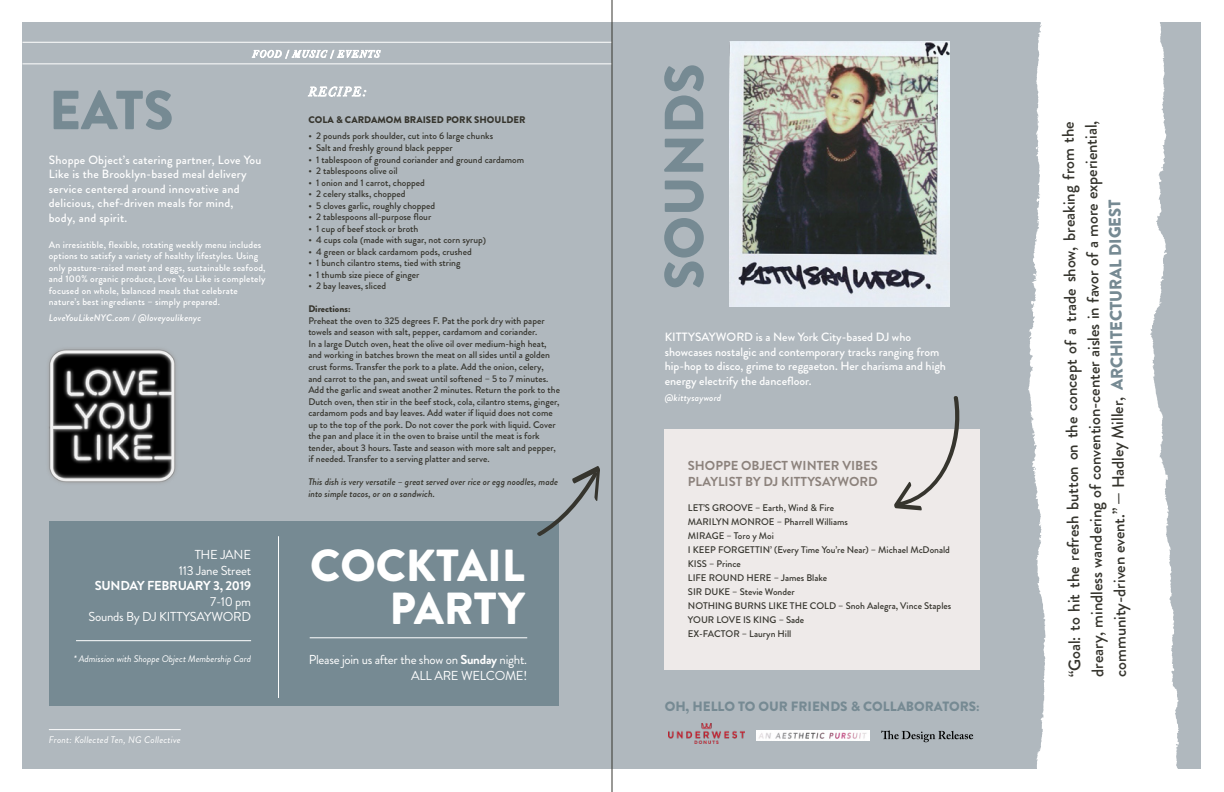
<style>
.page{position:relative;width:1224px;height:792px;background:#fff}
.page>*{position:absolute;margin:0;border:0;box-sizing:border-box;transform-origin:0 0}
.t1{font:900 55px "Brandon Grotesque";color:#768a93}
.t2{font:900 44.9px/43px "Brandon Grotesque";color:#fff;text-align:right}
.t3{font:500 16.8px/22.6px "Brandon Grotesque";color:#36352e;text-align:justify}
.t4{font:900 13.5px "Brandon Grotesque";color:#768a93}
.t5{font:13px/15.6px "Brandon Grotesque";letter-spacing:-.02em;color:#fff;text-align:right}
.t6{font:700 13px/15.6px "Brandon Grotesque";color:#8c827c}
.t7{font:700 13px "Brandon Grotesque";letter-spacing:-.02em;color:#fff}
.t8{font:500 12px/14.4px "Brandon Grotesque";color:#fff}
.t9{font:500 12px/14.4px "Brandon Grotesque";letter-spacing:.02em;color:#fff}
.t10{font:500 9.6px/11.5px "Brandon Grotesque";color:#36352e}
.t11{font:500 9.6px/11.5px "Brandon Grotesque";letter-spacing:.02em;color:#fff}
.t12{font:italic 500 9.6px/11.5px "Brandon Grotesque";color:#36352e}
.t13{font:italic 500 9.6px "Brandon Grotesque";letter-spacing:.02em;color:#fff}
.t14{font:900 9.6px "Brandon Grotesque";color:#36352e}
.t15{font:italic 9.6px "Brandon Grotesque";color:#fff}
.t16{font:italic 9.6px "Brandon Grotesque";letter-spacing:.02em;color:#fff}
.s1{font-weight:700}
.s2{font-weight:900;color:#768a93}
</style>
<div class="page">
<div style="left:22px;top:22px;width:1180px;height:748px;background:#b0b8be"></div>
<img style="left:730px;top:42px;width:219px;height:265px">
<img style="left:48px;top:349px;width:128px;height:134px">
<hr style="left:22px;top:42px;width:590px;height:1px;background:#fff">
<hr style="left:22px;top:63px;width:590px;height:1px;background:#fff">
<svg style="left:252px;top:41px;width:129px;height:24px"></svg>
<hr style="left:49px;top:729px;width:132px;height:1px;background:#fff">
<div style="left:664px;top:429px;width:315px;height:241px;background:#eeeae9"></div>
<svg style="left:894px;top:396px;width:66px;height:115px"></svg>
<img style="left:757px;top:730px;width:112px;height:10px">
<svg style="left:881px;top:730px;width:92px;height:12px"></svg>
<img style="left:668px;top:724px;width:77px;height:19px">
<svg style="left:308px;top:87px;width:58px;height:9px"></svg>
<div style="left:49px;top:522px;width:510px;height:184px;background:#768a93"></div>
<hr style="left:310px;top:637px;width:217px;height:1px;background:#fff">
<hr style="left:76px;top:640px;width:175px;height:1px;background:#fff">
<hr style="left:278px;top:536px;width:1px;height:162px;background:#fff">
<svg style="left:536px;top:466px;width:64px;height:70px"></svg>
<svg style="left:1140px;top:22px;width:39px;height:748px;fill:#fff"></svg>
<svg style="left:1028px;top:22px;width:112px;height:748px;fill:#fff"></svg>
<hr style="left:612px;top:0;width:1px;height:792px;background:#36352e">
<h1 class="t1" style="left:49px;top:71px;width:126px">EATS</h1>
<p class="t9" style="left:49px;top:153px;width:214px">Shoppe Object’s catering partner, Love You Like is the Brooklyn-based meal delivery service centered around innovative and delicious, chef-driven meals for mind, body, and spirit.</p>
<p class="t11" style="left:49px;top:239px;width:218px">An irresistible, flexible, rotating weekly menu includes options to satisfy a variety of healthy lifestyles. Using only pasture-raised meat and eggs, sustainable seafood, and 100% organic produce, Love You Like is completely focused on whole, balanced meals that celebrate nature’s best ingredients – simply prepared.</p>
<p class="t13" style="left:49px;top:311px;width:154px">LoveYouLikeNYC.com / @loveyoulikenyc</p>
<h3 class="t5" style="left:179px;top:547px;width:74px">THE JANE<br>113 Jane Street</h3>
<h3 class="t7" style="left:95px;top:577px;width:158px">SUNDAY FEBRUARY 3, 2019</h3>
<h3 class="t5" style="left:88px;top:594px;width:164px">7-10 pm<br>Sounds By DJ KITTYSAYWORD</h3>
<p class="t15" style="left:74px;top:652px;width:179px">* Admission with Shoppe Object Membership Card</p>
<p class="t16" style="left:49px;top:733px;width:133px">Front: Kollected Ten, NG Collective</p>
<p class="t14" style="left:308px;top:113px;width:219px">COLA &amp; CARDAMOM BRAISED PORK SHOULDER</p>
<p class="t10" style="left:308px;top:131px;width:186px">• 2 pounds pork shoulder, cut into 6 large chunks</p>
<p class="t10" style="left:308px;top:142px;width:146px">• Salt and freshly ground black pepper</p>
<p class="t10" style="left:308px;top:154px;width:217px">• 1 tablespoon of ground coriander and ground cardamom</p>
<p class="t10" style="left:308px;top:165px;width:91px">• 2 tablespoons olive oil</p>
<p class="t10" style="left:308px;top:177px;width:118px">• 1 onion and 1 carrot, chopped</p>
<p class="t10" style="left:308px;top:188px;width:99px">• 2 celery stalks, chopped</p>
<p class="t10" style="left:308px;top:200px;width:128px">• 5 cloves garlic, roughly chopped</p>
<p class="t10" style="left:308px;top:211px;width:124px">• 2 tablespoons all-purpose flour</p>
<p class="t10" style="left:308px;top:223px;width:112px">• 1 cup of beef stock or broth</p>
<p class="t10" style="left:308px;top:234px;width:179px">• 4 cups cola (made with sugar, not corn syrup)</p>
<p class="t10" style="left:308px;top:246px;width:165px">• 4 green or black cardamom pods, crushed</p>
<p class="t10" style="left:308px;top:257px;width:154px">• 1 bunch cilantro stems, tied with string</p>
<p class="t10" style="left:308px;top:269px;width:113px">• 1 thumb size piece of ginger</p>
<p class="t10" style="left:308px;top:280px;width:79px">• 2 bay leaves, sliced</p>
<p class="t14" style="left:308px;top:302px;width:44px">Directions:</p>
<p class="t10" style="left:308px;top:315px;width:253px">Preheat the oven to 325 degrees F. Pat the pork dry with paper towels and season with salt, pepper, cardamom and coriander.<br>In a large Dutch oven, heat the olive oil over medium-high heat, and working in batches brown the meat on all sides until a golden crust forms. Transfer the pork to a plate. Add the onion, celery,<br>and carrot to the pan, and sweat until softened – 5 to 7 minutes.<br>Add the garlic and sweat another 2 minutes. Return the pork to the Dutch oven, then stir in the beef stock, cola, cilantro stems, ginger, cardamom pods and bay leaves. Add water if liquid does not come up to the top of the pork. Do not cover the pork with liquid. Cover the pan and place it in the oven to braise until the meat is fork tender, about 3 hours. Taste and season with more salt and pepper, if needed. Transfer to a serving platter and serve.</p>
<p class="t12" style="left:308px;top:476px;width:251px">This dish is very versatile – great served over rice or egg noodles, made into simple tacos, or on a sandwich.</p>
<h2 class="t2" style="left:310px;top:544px;width:216px">COCKTAIL<br>PARTY</h2>
<h3 class="t5" style="left:309px;top:652px;width:220px">Please join us after the show on <span class="s1">Sunday</span> night.<br>ALL ARE WELCOME!</h3>
<h1 class="t1" style="left:645px;top:290px;width:228px;rotate:-90deg">SOUNDS</h1>
<p class="t8" style="left:665px;top:330px;width:283px">KITTYSAYWORD is a New York City-based DJ who showcases nostalgic and contemporary tracks ranging from hip-hop to disco, grime to reggaeton. Her charisma and high energy electrify the dancefloor.</p>
<p class="t13" style="left:665px;top:391px;width:58px">@kittysayword</p>
<h3 class="t6" style="left:688px;top:458px;width:192px">SHOPPE OBJECT WINTER VIBES<br>PLAYLIST BY DJ KITTYSAYWORD</h3>
<p class="t10" style="left:688px;top:501px;width:265px;line-height:14px">LET’S GROOVE – Earth, Wind &amp; Fire<br>MARILYN MONROE – Pharrell Williams<br>MIRAGE – Toro y Moi<br>I KEEP FORGETTIN’ (Every Time You’re Near) – Michael McDonald<br>KISS – Prince<br>LIFE ROUND HERE – James Blake<br>SIR DUKE – Stevie Wonder<br>NOTHING BURNS LIKE THE COLD – Snoh Aalegra, Vince Staples<br>YOUR LOVE IS KING – Sade<br>EX-FACTOR – Lauryn Hill</p>
<h3 class="t4" style="left:665px;top:697px;width:317px">OH, HELLO TO OUR FRIENDS &amp; COLLABORATORS:</h3>
<h3 class="t3" style="left:1065px;top:678px;width:558px;rotate:-91deg">“Goal: to hit the refresh button on the concept of a trade show, breaking from the dreary, mindless wandering of convention-center aisles in favor of a more experiential, community-driven event.” — Hadley Miller, <span class="s2">ARCHITECTURAL DIGEST</span></h3>
</div>
